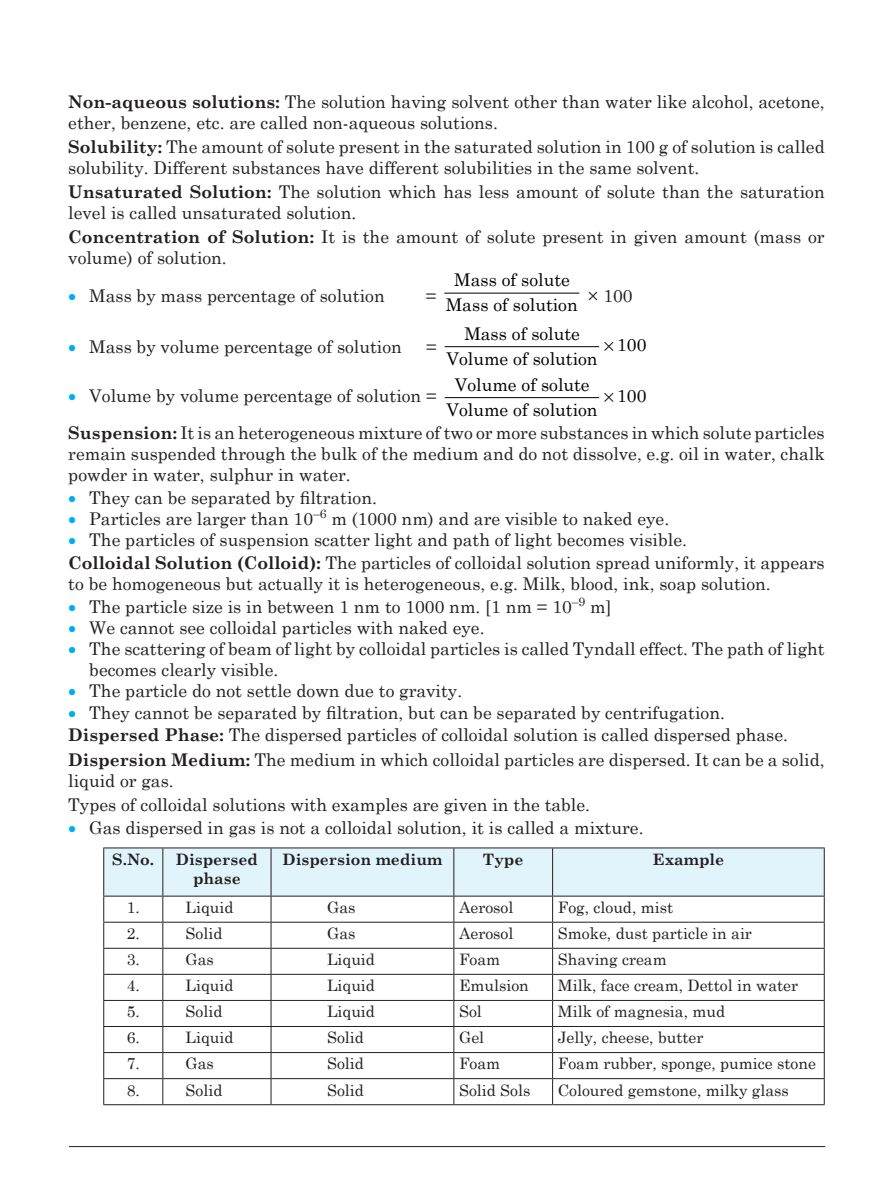
<style>
.page{position:relative;width:893px;height:1203px;background:#fff}
.page>*{position:absolute;margin:0;border:0;box-sizing:border-box;transform-origin:0 0}
.t1{font:17.5px/21px "Century Schoolbook";color:#231f20}
.t2{font:17.5px/24.8px "Century Schoolbook";color:#000;text-align:center}
.t3{font:15.75px "Century Schoolbook";color:#231f20}
.t4{font:700 15.75px/18.9px "Century Schoolbook";color:#231f20;text-align:center}
.s1{font-weight:700}
.s2{color:#00aeef}
.s3{color:#000}
</style>
<div class="page">
<hr style="left:69px;top:1145px;width:756px;height:1px;background:#231f20">
<hr style="left:445px;top:293px;width:134px;height:1px;background:#000">
<hr style="left:445px;top:346px;width:153px;height:1px;background:#000">
<hr style="left:445px;top:397px;width:153px;height:1px;background:#000">
<hr style="left:103px;top:1104px;width:60px;height:1px;background:#231f20">
<hr style="left:163px;top:1104px;width:108px;height:1px;background:#231f20">
<hr style="left:271px;top:1104px;width:183px;height:1px;background:#231f20">
<hr style="left:454px;top:1104px;width:98px;height:1px;background:#231f20">
<hr style="left:552px;top:1104px;width:272px;height:1px;background:#231f20">
<svg style="left:103px;top:847px;width:721px;height:257px"></svg>
<hr style="left:103px;top:973px;width:60px;height:1px;background:#231f20">
<hr style="left:163px;top:973px;width:108px;height:1px;background:#231f20">
<hr style="left:271px;top:973px;width:183px;height:1px;background:#231f20">
<hr style="left:454px;top:973px;width:98px;height:1px;background:#231f20">
<hr style="left:552px;top:973px;width:272px;height:1px;background:#231f20">
<p class="t1" style="left:68px;top:89px;width:757px"><span class="s1">Non-aqueous solutions:</span> The solution having solvent other than water like alcohol, acetone, ether, benzene, etc. are called non-aqueous solutions.</p>
<p class="t1" style="left:68px;top:134px;width:758px"><span class="s1">Solubility:</span> The amount of solute present in the saturated solution in 100 g of solution is called solubility. Different substances have different solubilities in the same solvent.</p>
<p class="t1" style="left:68px;top:180px;width:758px"><span class="s1">Unsaturated Solution:</span> The solution which has less amount of solute than the saturation level is called unsaturated solution.</p>
<p class="t1" style="left:68px;top:225px;width:757px"><span class="s1">Concentration of Solution:</span> It is the amount of solute present in given amount (mass or volume) of solution.</p>
<p class="t1" style="left:68px;top:284px;width:318px"><span class="s2">∑</span> Mass by mass percentage of solution</p>
<p class="t1" style="left:426px;top:284px;width:12px">=</p>
<p class="t2" style="left:446px;top:266px;width:133px">Mass of solute<br>Mass of solution</p>
<p class="t1" style="left:588px;top:284px;width:46px">× 100</p>
<p class="t1" style="left:68px;top:335px;width:335px"><span class="s2">∑</span> Mass by volume percentage of solution</p>
<p class="t1" style="left:426px;top:335px;width:12px">=</p>
<p class="t2" style="left:464px;top:319px;width:117px">Mass of solute</p>
<p class="t2" style="left:446px;top:344px;width:152px">Volume of solution</p>
<p class="t2" style="left:617px;top:331px;width:31px">100</p>
<p class="t2" style="left:455px;top:370px;width:136px">Volume of solute</p>
<p class="t1" style="left:68px;top:384px;width:370px"><span class="s2">∑</span> Volume by volume percentage of solution =</p>
<p class="t2" style="left:617px;top:382px;width:31px">100</p>
<p class="t1" style="left:68px;top:396px;width:757px;line-height:23.3px;text-indent:378px"><span class="s3">Volume of solution<br></span><span class="s1">Suspension:</span> It is an heterogeneous mixture of two or more substances in which solute particles</p>
<p class="t1" style="left:68px;top:441px;width:758px">remain suspended through the bulk of the medium and do not dissolve, e.g. oil in water, chalk powder in water, sulphur in water.</p>
<p class="t1" style="left:68px;top:485px;width:758px;line-height:21.7px"><span class="s2">∑</span> They can be separated by filtration.<br><span class="s2">∑</span> Particles are larger than 10<sup>–6</sup> m (1000 nm) and are visible to naked eye.<br><span class="s2">∑</span> The particles of suspension scatter light and path of light becomes visible.<br><span class="s1">Colloidal Solution (Colloid):</span> The particles of colloidal solution spread uniformly, it appears</p>
<p class="t1" style="left:68px;top:571px;width:704px">to be homogeneous but actually it is heterogeneous, e.g. Milk, blood, ink, soap solution.</p>
<p class="t1" style="left:68px;top:594px;width:545px"><span class="s2">∑</span> The particle size is in between 1 nm to 1000 nm. [1 nm = 10<sup>–9</sup> m]</p>
<p class="t1" style="left:68px;top:615px;width:418px"><span class="s2">∑</span> We cannot see colloidal particles with naked eye.</p>
<p class="t1" style="left:68px;top:636px;width:757px"><span class="s2">∑</span> The scattering of beam of light by colloidal particles is called Tyndall effect. The path of light</p>
<p class="t1" style="left:89px;top:657px;width:190px">becomes clearly visible.</p>
<p class="t1" style="left:68px;top:679px;width:395px"><span class="s2">∑</span> The particle do not settle down due to gravity.</p>
<p class="t1" style="left:68px;top:700px;width:658px"><span class="s2">∑</span> They cannot be separated by filtration, but can be separated by centrifugation.</p>
<p class="t1" style="left:68px;top:723px;width:721px"><span class="s1">Dispersed Phase:</span> The dispersed particles of colloidal solution is called dispersed phase.</p>
<p class="t1" style="left:68px;top:747px;width:757px"><span class="s1">Dispersion Medium:</span> The medium in which colloidal particles are dispersed. It can be a solid,</p>
<p class="t1" style="left:68px;top:767px;width:576px;line-height:23.4px">liquid or gas.<br>Types of colloidal solutions with examples are given in the table.<br><span class="s2">∑</span> Gas dispersed in gas is not a colloidal solution, it is called a mixture.</p>
<p class="t4" style="left:112px;top:848px;width:44px">S.No.</p>
<p class="t4" style="left:176px;top:848px;width:83px">Dispersed phase</p>
<p class="t4" style="left:282px;top:848px;width:161px">Dispersion medium</p>
<p class="t4" style="left:483px;top:848px;width:42px">Type</p>
<p class="t4" style="left:652px;top:848px;width:73px">Example</p>
<p class="t3" style="left:127px;top:894px;width:15px">1.</p>
<p class="t3" style="left:186px;top:894px;width:49px">Liquid</p>
<p class="t3" style="left:327px;top:894px;width:30px">Gas</p>
<p class="t3" style="left:459px;top:894px;width:56px">Aerosol</p>
<p class="t3" style="left:558px;top:894px;width:117px">Fog, cloud, mist</p>
<p class="t3" style="left:127px;top:920px;width:15px">2.</p>
<p class="t3" style="left:186px;top:920px;width:38px">Solid</p>
<p class="t3" style="left:327px;top:920px;width:30px">Gas</p>
<p class="t3" style="left:459px;top:920px;width:56px">Aerosol</p>
<p class="t3" style="left:558px;top:920px;width:195px">Smoke, dust particle in air</p>
<p class="t3" style="left:127px;top:946px;width:15px">3.</p>
<p class="t3" style="left:186px;top:946px;width:30px">Gas</p>
<p class="t3" style="left:327px;top:946px;width:49px">Liquid</p>
<p class="t3" style="left:459px;top:946px;width:43px">Foam</p>
<p class="t3" style="left:558px;top:946px;width:110px">Shaving cream</p>
<p class="t3" style="left:127px;top:972px;width:15px">4.</p>
<p class="t3" style="left:186px;top:972px;width:49px">Liquid</p>
<p class="t3" style="left:327px;top:972px;width:49px">Liquid</p>
<p class="t3" style="left:459px;top:972px;width:71px">Emulsion</p>
<p class="t3" style="left:558px;top:972px;width:242px">Milk, face cream, Dettol in water</p>
<p class="t3" style="left:127px;top:998px;width:15px">5.</p>
<p class="t3" style="left:186px;top:998px;width:38px">Solid</p>
<p class="t3" style="left:327px;top:998px;width:49px">Liquid</p>
<p class="t3" style="left:459px;top:998px;width:24px">Sol</p>
<p class="t3" style="left:558px;top:998px;width:169px">Milk of magnesia, mud</p>
<p class="t3" style="left:127px;top:1024px;width:15px">6.</p>
<p class="t3" style="left:186px;top:1024px;width:49px">Liquid</p>
<p class="t3" style="left:327px;top:1024px;width:38px">Solid</p>
<p class="t3" style="left:459px;top:1024px;width:27px">Gel</p>
<p class="t3" style="left:558px;top:1024px;width:147px">Jelly, cheese, butter</p>
<p class="t3" style="left:127px;top:1050px;width:15px">7.</p>
<p class="t3" style="left:186px;top:1050px;width:30px">Gas</p>
<p class="t3" style="left:327px;top:1050px;width:38px">Solid</p>
<p class="t3" style="left:459px;top:1050px;width:43px">Foam</p>
<p class="t3" style="left:558px;top:1050px;width:259px">Foam rubber, sponge, pumice stone</p>
<p class="t3" style="left:127px;top:1076px;width:15px">8.</p>
<p class="t3" style="left:186px;top:1076px;width:38px">Solid</p>
<p class="t3" style="left:327px;top:1076px;width:38px">Solid</p>
<p class="t3" style="left:459px;top:1076px;width:73px">Solid Sols</p>
<p class="t3" style="left:558px;top:1076px;width:232px">Coloured gemstone, milky glass</p>
</div>
